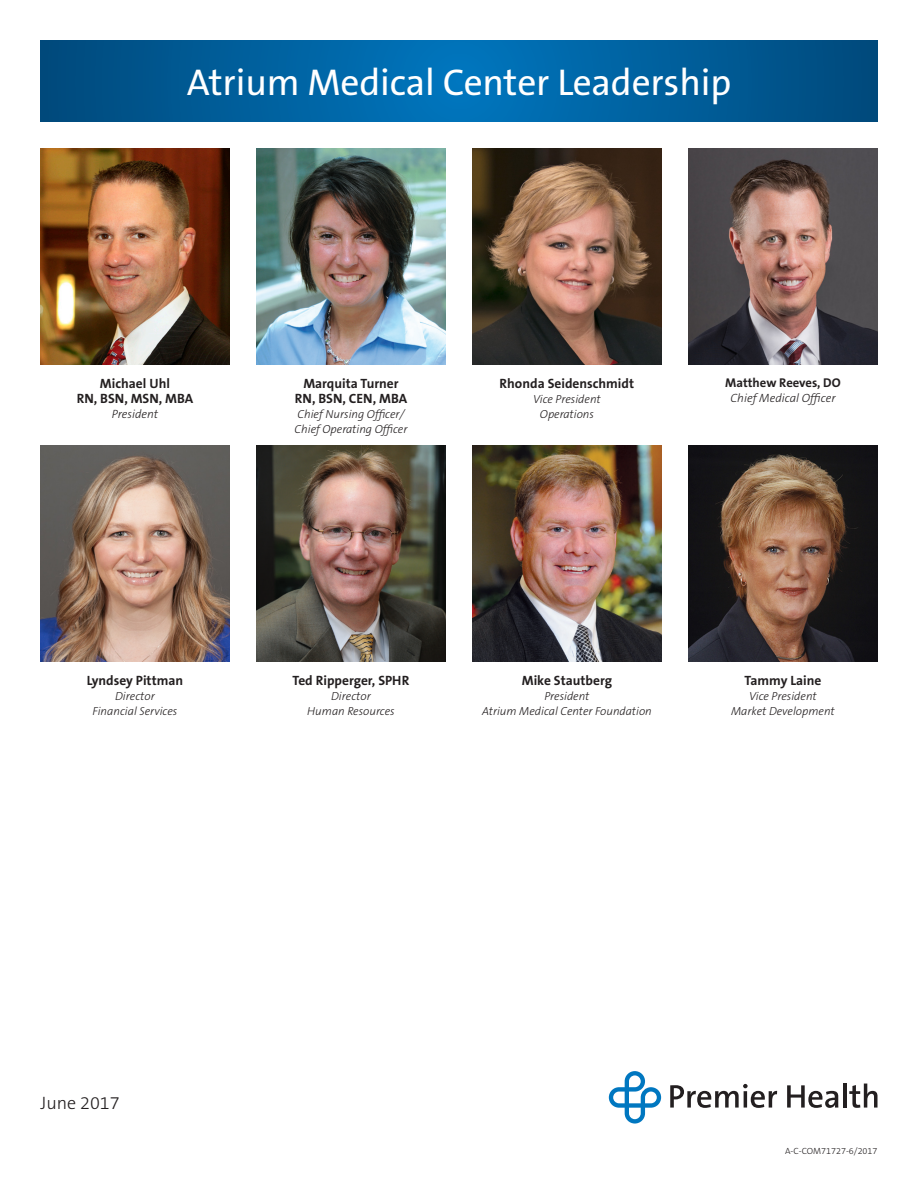
<style>
.page{position:relative;width:918px;height:1188px;background:#fff}
.page>*{position:absolute;margin:0;border:0;box-sizing:border-box;transform-origin:0 0}
.t1{font:37.5px "The Sans B5 Plain";letter-spacing:-.005em;color:#fff}
.t2{font:300 18px "The Sans B3";color:#231f20}
.name{font:700 13.5px/15px "The Sans B7";color:#231f20;text-align:center}
.name-2{font:700 12.75px "The Sans B7";color:#231f20}
.t3{font:italic 300 12px "The Sans B3";color:#231f20}
.t4{font:italic 300 11.7px/15px "The Sans B3";color:#231f20;text-align:center}
.t5{font:300 9px "The Sans B3";color:#231f20}
</style>
<div class="page">
<img style="left:472px;top:148px;width:190px;height:216px">
<svg style="left:40px;top:40px;width:838px;height:82px;background:#005f9c"></svg>
<svg style="left:609px;top:1071px;width:52px;height:53px"></svg>
<svg style="left:670px;top:1084px;width:107px;height:24px"></svg>
<svg style="left:787px;top:1085px;width:51px;height:23px"></svg>
<hr style="left:843px;top:1084px;width:4px;height:24px;background:#231f20">
<svg style="left:849px;top:1084px;width:28px;height:24px"></svg>
<img style="left:688px;top:148px;width:190px;height:216px">
<img style="left:40px;top:148px;width:190px;height:216px">
<img style="left:256px;top:148px;width:190px;height:216px">
<img style="left:256px;top:446px;width:190px;height:216px">
<img style="left:40px;top:446px;width:190px;height:216px">
<img style="left:472px;top:446px;width:190px;height:216px">
<img style="left:688px;top:446px;width:190px;height:216px">
<p class="t1" style="left:187px;top:62px;width:546px">Atrium Medical Center Leadership</p>
<p class="name" style="left:77px;top:376px;width:118px">Michael Uhl<br>RN, BSN, MSN, MBA</p>
<p class="t3" style="left:112px;top:407px;width:48px">President</p>
<p class="name" style="left:87px;top:673px;width:98px">Lyndsey Pittman</p>
<p class="t4" style="left:115px;top:689px;width:41px">Director</p>
<p class="t4" style="left:93px;top:704px;width:86px">Financial Services</p>
<p class="name" style="left:295px;top:376px;width:114px">Marquita Turner<br>RN, BSN, CEN, MBA</p>
<p class="t4" style="left:295px;top:407px;width:114px;text-align:left">Chief Nursing Officer/<br>Chief Operating Officer</p>
<p class="name" style="left:500px;top:376px;width:136px">Rhonda Seidenschmidt</p>
<p class="t4" style="left:533px;top:392px;width:69px">Vice President<br>Operations</p>
<p class="name-2" style="left:725px;top:376px;width:117px">Matthew Reeves, DO</p>
<p class="t3" style="left:730px;top:392px;width:107px">Chief Medical Officer</p>
<p class="name" style="left:293px;top:673px;width:118px">Ted Ripperger, SPHR</p>
<p class="t4" style="left:307px;top:689px;width:89px">Director<br>Human Resources</p>
<p class="name" style="left:522px;top:673px;width:92px">Mike Stautberg</p>
<p class="t4" style="left:482px;top:689px;width:171px">President<br>Atrium Medical Center Foundation</p>
<p class="name" style="left:744px;top:673px;width:79px">Tammy Laine</p>
<p class="t4" style="left:749px;top:689px;width:69px">Vice President</p>
<p class="t4" style="left:731px;top:704px;width:105px">Market Development</p>
<p class="t2" style="left:40px;top:1093px;width:81px">June 2017</p>
<p class="t5" style="left:785px;top:1146px;width:94px">A-C-COM71727-6/2017</p>
</div>
